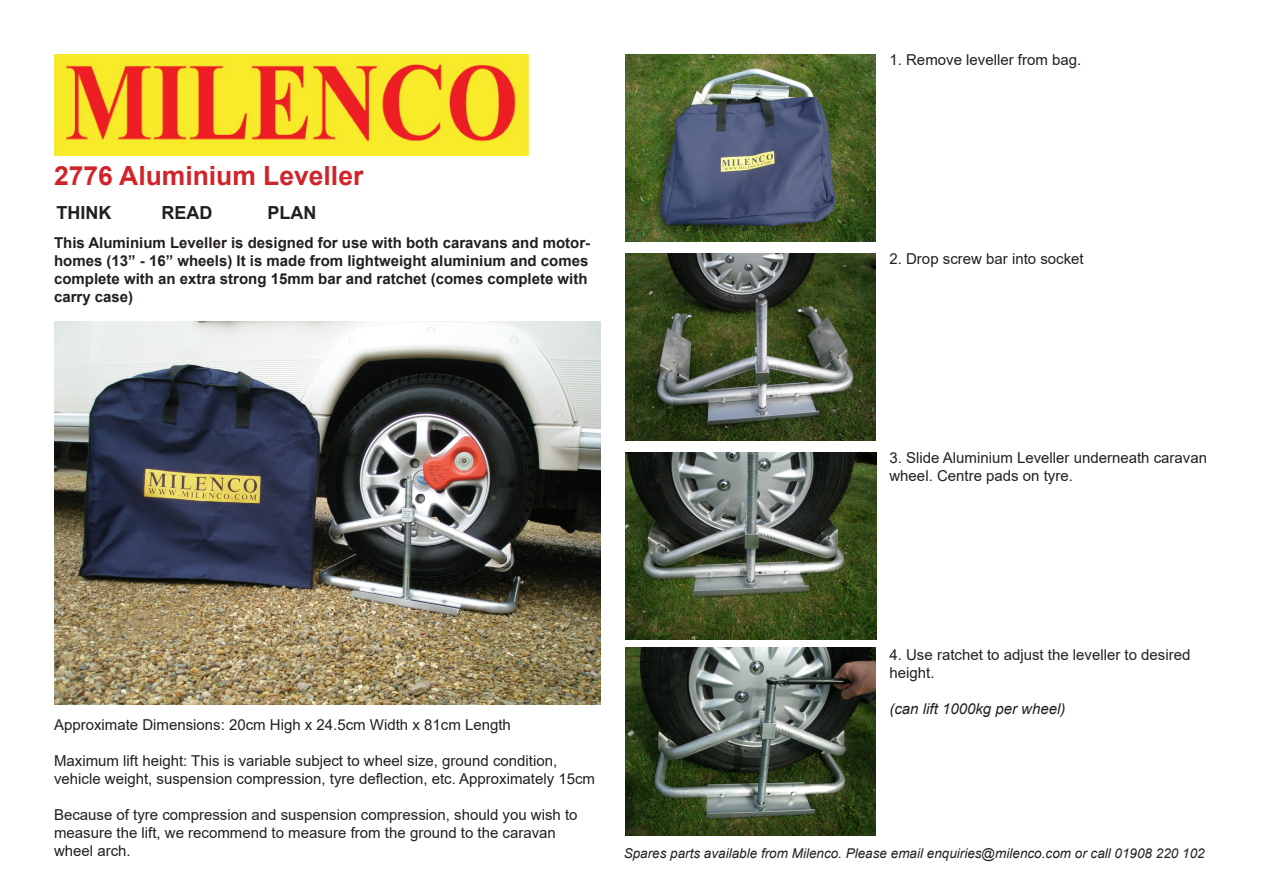
<style>
.page{position:relative;width:1263px;height:893px;background:#fff}
.page>*{position:absolute;margin:0;border:0;box-sizing:border-box;transform-origin:0 0}
.t1{font:700 26.4px "Arial";color:#d1232a}
.t2{font:700 18px "Arial";color:#231f20}
.t3{font:15px/18px "Arial";color:#231f20}
.t4{font:700 15px/18px "Arial";color:#231f20}
.t5{font:italic 15px "Arial";color:#231f20}
.t6{font:italic 13.5px "Arial";color:#231f20}
</style>
<div class="page">
<img style="left:54px;top:54px;width:474px;height:101px">
<img style="left:54px;top:322px;width:546px;height:382px">
<img style="left:625px;top:253px;width:250px;height:188px">
<img style="left:626px;top:452px;width:250px;height:188px">
<img style="left:625px;top:648px;width:250px;height:187px">
<img style="left:625px;top:54px;width:250px;height:188px">
<p class="t1" style="left:54px;top:157px;width:311px">2776 Aluminium Leveller</p>
<p class="t2" style="left:56px;top:200px;width:56px">THINK</p>
<p class="t2" style="left:162px;top:200px;width:52px">READ</p>
<p class="t2" style="left:268px;top:200px;width:50px">PLAN</p>
<p class="t4" style="left:54px;top:234px;width:538px">This Aluminium Leveller is designed for use with both caravans and motor&shy;homes (13” - 16” wheels) It is made from lightweight aluminium and comes complete with an extra strong 15mm bar and ratchet (comes complete with carry case)</p>
<p class="t3" style="left:889px;top:51px;width:193px">1. Remove leveller from bag.</p>
<p class="t3" style="left:889px;top:250px;width:196px">2. Drop screw bar into socket</p>
<p class="t3" style="left:889px;top:449px;width:319px">3. Slide Aluminium Leveller underneath caravan wheel. Centre pads on tyre.</p>
<p class="t3" style="left:54px;top:715px;width:458px">Approximate Dimensions: 20cm High x 24.5cm Width x 81cm Length</p>
<p class="t3" style="left:54px;top:751px;width:505px">Maximum lift height: This is variable subject to wheel size, ground condition,</p>
<p class="t3" style="left:54px;top:769px;width:543px">vehicle weight, suspension compression, tyre deflection, etc. Approximately 15cm</p>
<p class="t3" style="left:54px;top:805px;width:525px">Because of tyre compression and suspension compression, should you wish to measure the lift, we recommend to measure from the ground to the caravan</p>
<p class="t3" style="left:54px;top:841px;width:78px">wheel arch.</p>
<p class="t3" style="left:889px;top:646px;width:302px">4. Use ratchet to adjust the leveller to desired height.</p>
<p class="t5" style="left:889px;top:699px;width:177px">(can lift 1000kg per wheel)</p>
<p class="t6" style="left:624px;top:844px;width:582px">Spares parts available from Milenco. Please email enquiries@milenco.com or call 01908 220 102</p>
</div>
